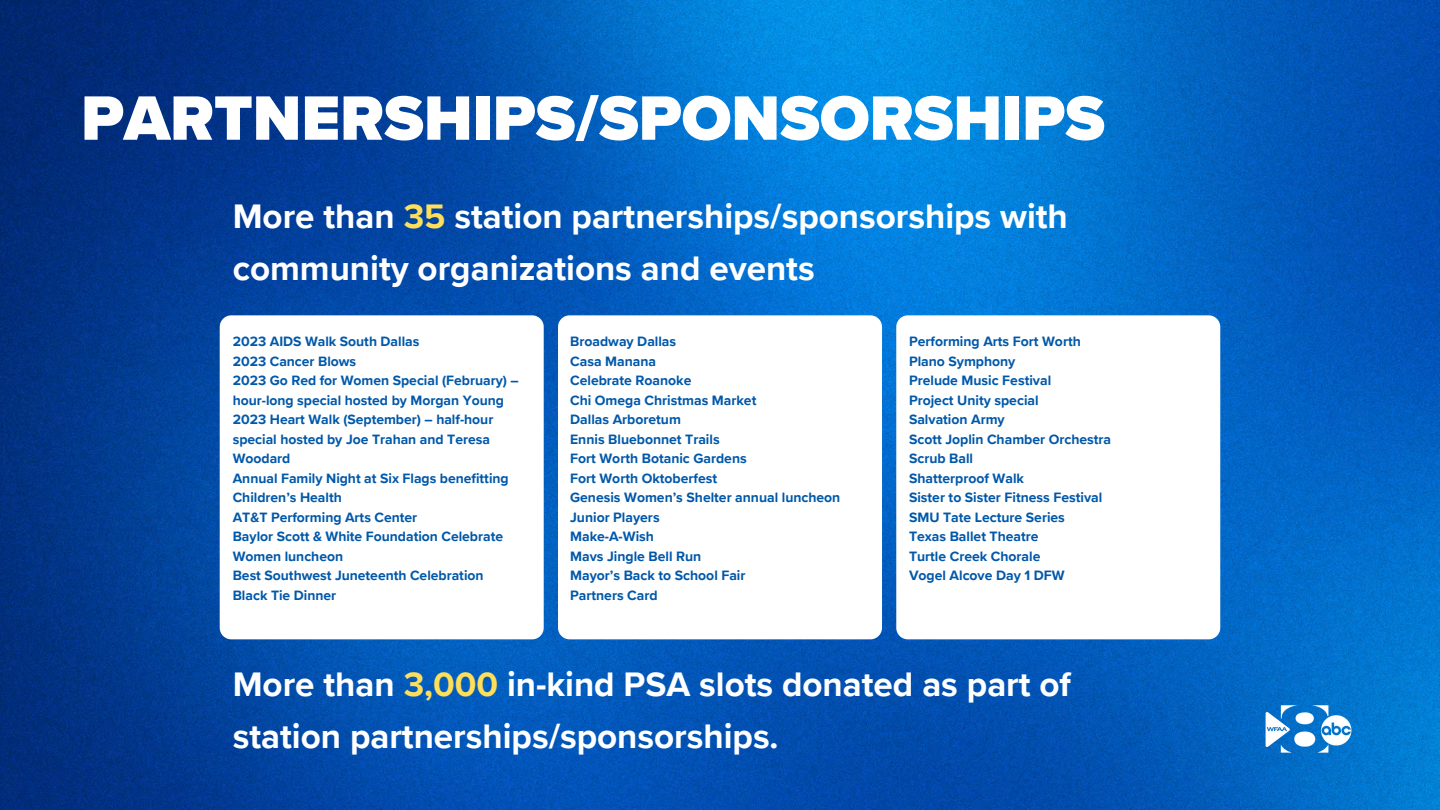
<style>
.page{position:relative;width:1440px;height:810px;background:#fff}
.page>*{position:absolute;margin:0;border:0;box-sizing:border-box;transform-origin:0 0}
.t1{font:900 65px "Proxima Nova";color:#fff}
.t2{font:700 35px/52.5px "Proxima Nova";color:#fff}
.t3{font:700 14px/19.5px "Proxima Nova";color:#0058aa}
.s1{color:#ffde59}
</style>
<div class="page">
<img style="left:0;top:0;width:1440px;height:810px">
<img style="left:1257px;top:699px;width:102px;height:60px">
<div style="left:220px;top:315px;width:324px;height:324px;background:#fff;border-radius:12px"></div>
<div style="left:558px;top:315px;width:324px;height:324px;background:#fff;border-radius:12px"></div>
<div style="left:896px;top:315px;width:324px;height:324px;background:#fff;border-radius:12px"></div>
<p class="t1" style="left:81px;top:80px;width:1025px">PARTNERSHIPS/SPONSORSHIPS</p>
<p class="t2" style="left:233px;top:191px;width:837px">More than <span class="s1">35</span> station partnerships/sponsorships with community organizations and events</p>
<p class="t3" style="left:233px;top:332px;width:188px">2023 AIDS Walk South Dallas</p>
<p class="t3" style="left:233px;top:352px;width:125px">2023 Cancer Blows</p>
<p class="t3" style="left:233px;top:371px;width:288px">2023 Go Red for Women Special (February) – hour-long special hosted by Morgan Young</p>
<p class="t3" style="left:233px;top:410px;width:262px">2023 Heart Walk (September) – half-hour special hosted by Joe Trahan and Teresa<br>Woodard</p>
<p class="t3" style="left:233px;top:469px;width:277px">Annual Family Night at Six Flags benefitting<br>Children’s Health</p>
<p class="t3" style="left:233px;top:508px;width:186px">AT&amp;T Performing Arts Center</p>
<p class="t3" style="left:233px;top:527px;width:272px">Baylor Scott &amp; White Foundation Celebrate<br>Women luncheon</p>
<p class="t3" style="left:233px;top:566px;width:252px">Best Southwest Juneteenth Celebration</p>
<p class="t3" style="left:233px;top:586px;width:105px">Black Tie Dinner</p>
<p class="t3" style="left:570px;top:332px;width:108px">Broadway Dallas</p>
<p class="t3" style="left:570px;top:352px;width:87px">Casa Manana</p>
<p class="t3" style="left:570px;top:371px;width:123px">Celebrate Roanoke</p>
<p class="t3" style="left:570px;top:391px;width:188px">Chi Omega Christmas Market</p>
<p class="t3" style="left:570px;top:410px;width:112px">Dallas Arboretum</p>
<p class="t3" style="left:570px;top:430px;width:151px">Ennis Bluebonnet Trails</p>
<p class="t3" style="left:570px;top:449px;width:178px">Fort Worth Botanic Gardens</p>
<p class="t3" style="left:570px;top:469px;width:149px">Fort Worth Oktoberfest</p>
<p class="t3" style="left:570px;top:488px;width:272px">Genesis Women’s Shelter annual luncheon</p>
<p class="t3" style="left:570px;top:508px;width:91px">Junior Players</p>
<p class="t3" style="left:570px;top:527px;width:85px">Make-A-Wish</p>
<p class="t3" style="left:570px;top:547px;width:133px">Mavs Jingle Bell Run</p>
<p class="t3" style="left:570px;top:566px;width:177px">Mayor’s Back to School Fair</p>
<p class="t3" style="left:570px;top:586px;width:89px">Partners Card</p>
<p class="t3" style="left:909px;top:332px;width:173px">Performing Arts Fort Worth</p>
<p class="t3" style="left:909px;top:352px;width:108px">Plano Symphony</p>
<p class="t3" style="left:909px;top:371px;width:144px">Prelude Music Festival</p>
<p class="t3" style="left:909px;top:391px;width:131px">Project Unity special</p>
<p class="t3" style="left:909px;top:410px;width:97px">Salvation Army</p>
<p class="t3" style="left:909px;top:430px;width:204px">Scott Joplin Chamber Orchestra</p>
<p class="t3" style="left:909px;top:449px;width:66px">Scrub Ball</p>
<p class="t3" style="left:909px;top:469px;width:117px">Shatterproof Walk</p>
<p class="t3" style="left:909px;top:488px;width:195px">Sister to Sister Fitness Festival</p>
<p class="t3" style="left:909px;top:508px;width:157px">SMU Tate Lecture Series</p>
<p class="t3" style="left:909px;top:527px;width:131px">Texas Ballet Theatre</p>
<p class="t3" style="left:909px;top:547px;width:133px">Turtle Creek Chorale</p>
<p class="t3" style="left:909px;top:566px;width:157px">Vogel Alcove Day 1 DFW</p>
<p class="t2" style="left:233px;top:658px;width:840px">More than <span class="s1">3,000</span> in-kind PSA slots donated as part of station partnerships/sponsorships.</p>
</div>
